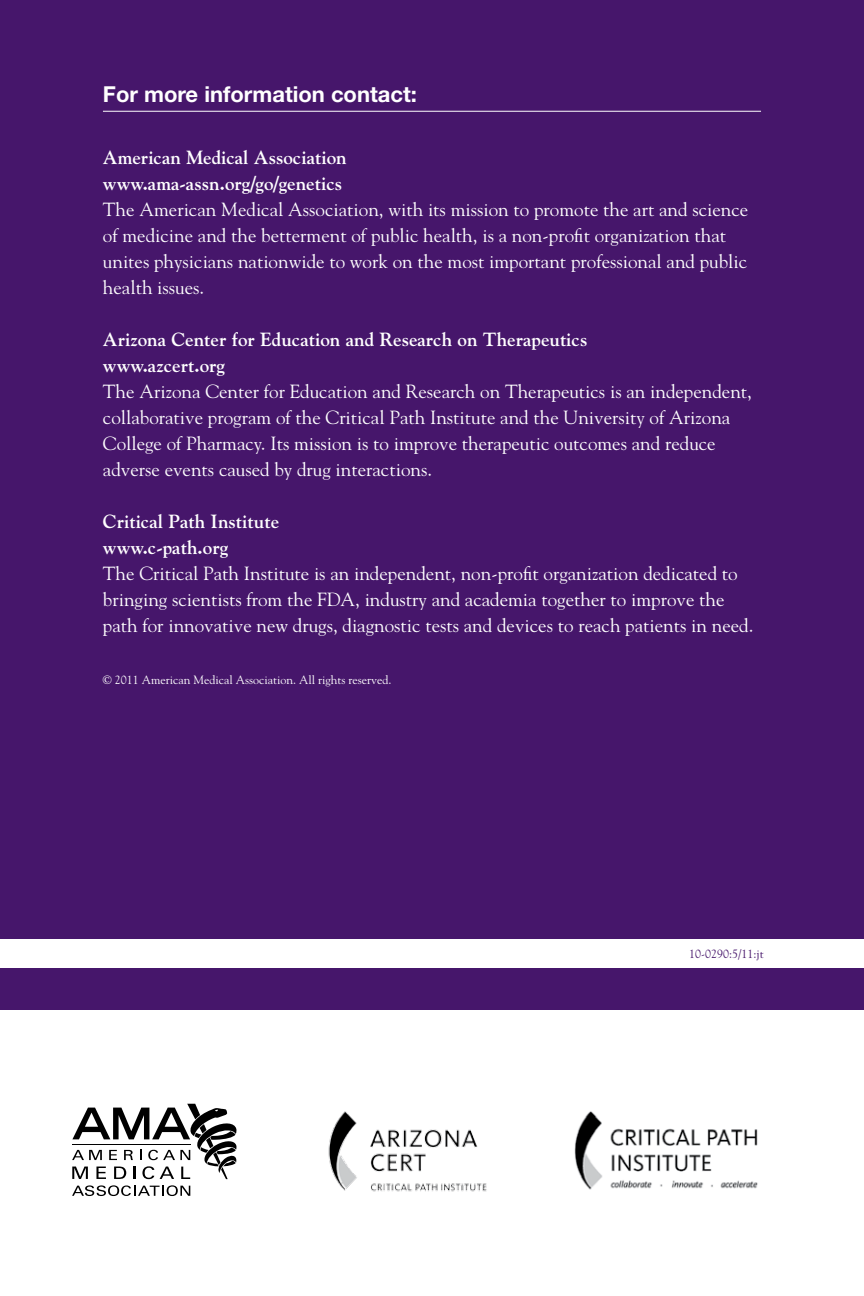
<style>
.page{position:relative;width:864px;height:1296px;background:#fff}
.page>*{position:absolute;margin:0;border:0;box-sizing:border-box;transform-origin:0 0}
.t1{font:700 22px "Helvetica Neue LT Std";color:#fff}
.t2{font:19px/26px "Goudy Std";color:#fff}
.t3{font:700 19px/26px "Goudy Std";color:#fff}
.t4{font:12px "Goudy Std";color:#fff}
.t5{font:12px "Goudy Std";color:#46166b}
</style>
<div class="page">
<img style="left:328px;top:1111px;width:159px;height:81px">
<svg style="left:72px;top:1185px;width:118px;height:11px"></svg>
<svg style="left:72px;top:1104px;width:165px;height:75px"></svg>
<div style="left:0;top:968px;width:864px;height:41px;background:#46166b"></div>
<div style="left:0;top:0;width:864px;height:939px;background:#46166b"></div>
<hr style="left:103px;top:111px;width:658px;height:1px;background:#fff">
<img style="left:574px;top:1111px;width:184px;height:79px">
<p class="t1" style="left:103px;top:81px;width:316px">For more information contact:</p>
<p class="t3" style="left:103px;top:145px;width:245px">American Medical Association www.ama-assn.org/go/genetics</p>
<p class="t2" style="left:103px;top:196px;width:647px">The American Medical Association, with its mission to promote the art and science of medicine and the betterment of public health, is a non-profit organization that unites physicians nationwide to work on the most important professional and public health issues.</p>
<p class="t3" style="left:103px;top:326px;width:486px">Arizona Center for Education and Research on Therapeutics www.azcert.org</p>
<p class="t2" style="left:103px;top:378px;width:651px">The Arizona Center for Education and Research on Therapeutics is an independent, collaborative program of the Critical Path Institute and the University of Arizona College of Pharmacy. Its mission is to improve therapeutic outcomes and reduce adverse events caused by drug interactions.</p>
<p class="t3" style="left:103px;top:508px;width:178px">Critical Path Institute www.c-path.org</p>
<p class="t2" style="left:103px;top:560px;width:652px">The Critical Path Institute is an independent, non-profit organization dedicated to bringing scientists from the FDA, industry and academia together to improve the path for innovative new drugs, diagnostic tests and devices to reach patients in need.</p>
<p class="t4" style="left:103px;top:673px;width:290px">© 2011 American Medical Association. All rights reserved.</p>
<p class="t5" style="left:689px;top:946px;width:76px">10-0290:5/11:jt</p>
</div>
